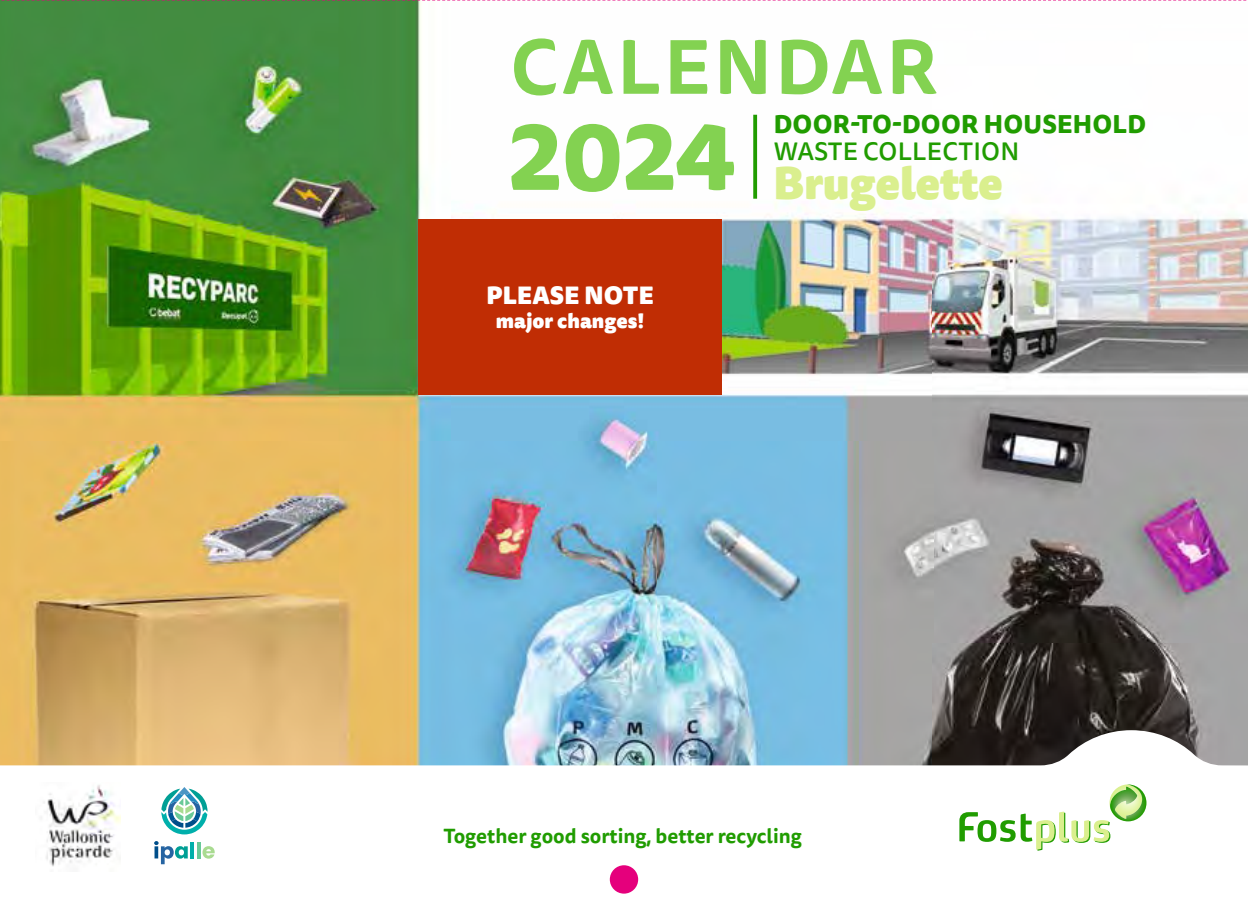
<style>
.page{position:relative;width:1248px;height:922px;background:#fff}
.page>*{position:absolute;margin:0;border:0;box-sizing:border-box;transform-origin:0 0}
.t1{font:800 92px "Tisa Sans OT";color:#83d251}
.t2{font:700 75.4px "Tisa Sans OT";letter-spacing:.04em;color:#83d251}
.t3{font:900 44px "Tisa Sans OT";letter-spacing:-.01em;color:#daef8e}
.t4{font:800 24.8px "Tisa Sans OT";letter-spacing:.01em;color:#209c00}
.t5{font:500 24.8px "Tisa Sans OT";letter-spacing:.01em;color:#209c00}
.t6{font:900 24px "Tisa Sans OT";letter-spacing:.01em;color:#fff}
.t7{font:700 20px "Tisa Sans OT";color:#209c00}
.t8{font:900 20px "Tisa Sans OT";color:#fff}
</style>
<div class="page">
<img style="left:0;top:2px;width:1247px;height:728px">
<svg style="left:0;top:730px;width:1247px;height:164px"></svg>
<svg style="left:959px;top:784px;width:187px;height:66px"></svg>
<svg style="left:753px;top:115px;width:4px;height:84px"></svg>
<svg style="left:161px;top:786px;width:46px;height:48px"></svg>
<svg style="left:154px;top:840px;width:34px;height:24px"></svg>
<hr style="left:190px;top:842px;width:4px;height:16px;background:#00afab">
<hr style="left:197px;top:842px;width:3px;height:16px;background:#69c998">
<svg style="left:202px;top:846px;width:13px;height:12px"></svg>
<img style="left:35px;top:782px;width:85px;height:89px">
<div style="left:418px;top:219px;width:304px;height:175px;background:#c02d04"></div>
<svg style="left:0;top:0;width:1247px;height:2px"></svg>
<div style="left:609px;top:865px;width:29px;height:28px;background:#e5007c;border-radius:50%"></div>
<h2 class="t2" style="left:510px;top:19px;width:429px">CALENDAR</h2>
<h1 class="t1" style="left:509px;top:96px;width:228px">2024</h1>
<p class="t4" style="left:773px;top:108px;width:374px">DOOR-TO-DOOR HOUSEHOLD</p>
<p class="t5" style="left:773px;top:136px;width:247px">WASTE COLLECTION</p>
<h3 class="t3" style="left:773px;top:153px;width:231px">Brugelette</h3>
<p class="t6" style="left:486px;top:279px;width:168px">PLEASE NOTE</p>
<p class="t8" style="left:496px;top:307px;width:150px">major changes!</p>
<p class="t7" style="left:443px;top:823px;width:360px">Together good sorting, better recycling</p>
</div>
